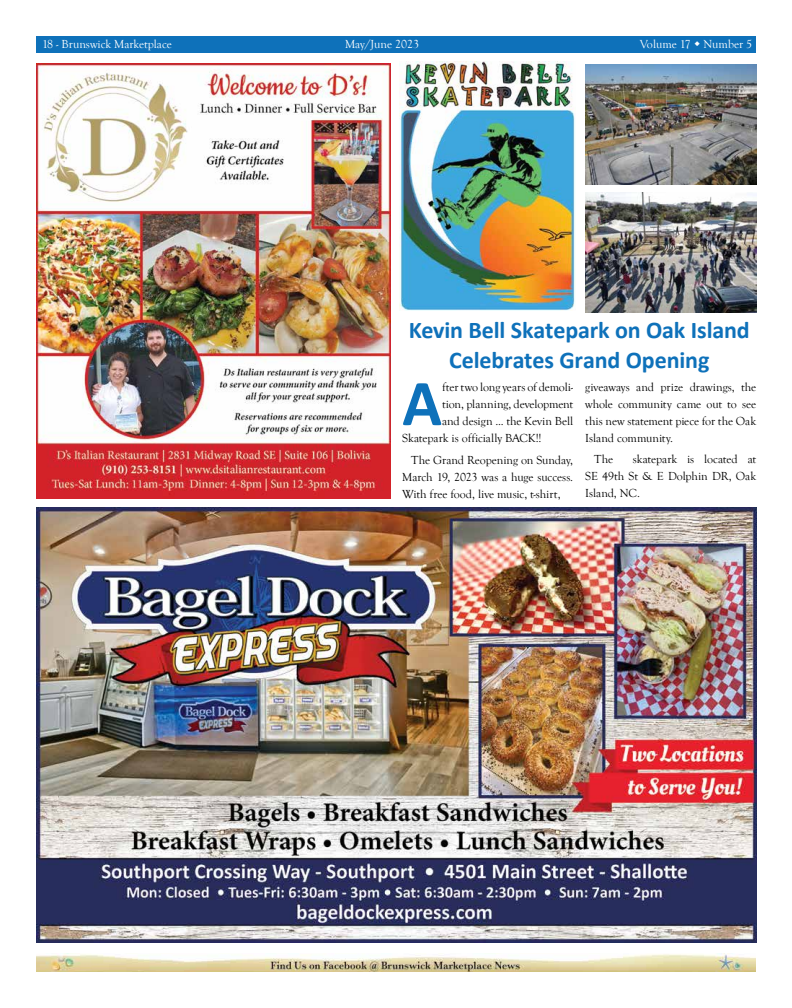
<style>
.page{position:relative;width:792px;height:1008px;background:#fff}
.page>*{position:absolute;margin:0;border:0;box-sizing:border-box;transform-origin:0 0}
.t1{font:700 65.7px "Calibri";color:#0e71ba}
.t2{font:700 24px/29.5px "Calibri";letter-spacing:-.005em;color:#0e71ba;text-align:center}
.t3{font:12px/17px "Goudy Old Style T";letter-spacing:-.005em;color:#000;text-align:justify}
.t4{font:12px "Goudy Old Style T";color:#fff}
</style>
<div class="page">
<div style="left:36px;top:36px;width:720px;height:17px;background:#0e71ba"></div>
<img style="left:36px;top:954px;width:720px;height:18px">
<img style="left:36px;top:508px;width:720px;height:435px">
<img style="left:585px;top:193px;width:171px;height:119px">
<img style="left:399px;top:62px;width:176px;height:248px">
<img style="left:585px;top:64px;width:171px;height:121px">
<img style="left:36px;top:63px;width:354px;height:435px">
<p class="t4" style="left:42px;top:37px;width:131px">18 - Brunswick Marketplace</p>
<p class="t4" style="left:345px;top:37px;width:76px">May/June 2023</p>
<p class="t4" style="left:640px;top:37px;width:114px">Volume 17 Number 5</p>
<h2 class="t2" style="left:409px;top:315px;width:343px">Kevin Bell Skatepark on Oak Island<br>Celebrates Grand Opening</h2>
<h1 class="t1" style="left:402px;top:361px;width:41px">A</h1>
<p class="t3" style="left:442px;top:379px;width:133px">fter two long years of demoli-</p>
<p class="t3" style="left:585px;top:379px;width:172px">giveaways and prize drawings, the whole community came out to see this new statement piece for the Oak Island community.</p>
<p class="t3" style="left:594px;top:451px;width:20px">The</p>
<p class="t3" style="left:442px;top:396px;width:133px">tion, planning, development</p>
<p class="t3" style="left:442px;top:413px;width:133px">and design ... the Kevin Bell</p>
<p class="t3" style="left:402px;top:430px;width:141px">Skatepark is officially BACK!!</p>
<p class="t3" style="left:402px;top:451px;width:173px;text-indent:9px">The Grand Reopening on Sunday, March 19, 2023 was a huge success.<br>With free food, live music, t-shirt,</p>
<p class="t3" style="left:585px;top:451px;width:173px;text-indent:48px">skatepark is located at SE 49th St &amp; E Dolphin DR, Oak Island, NC.</p>
</div>
